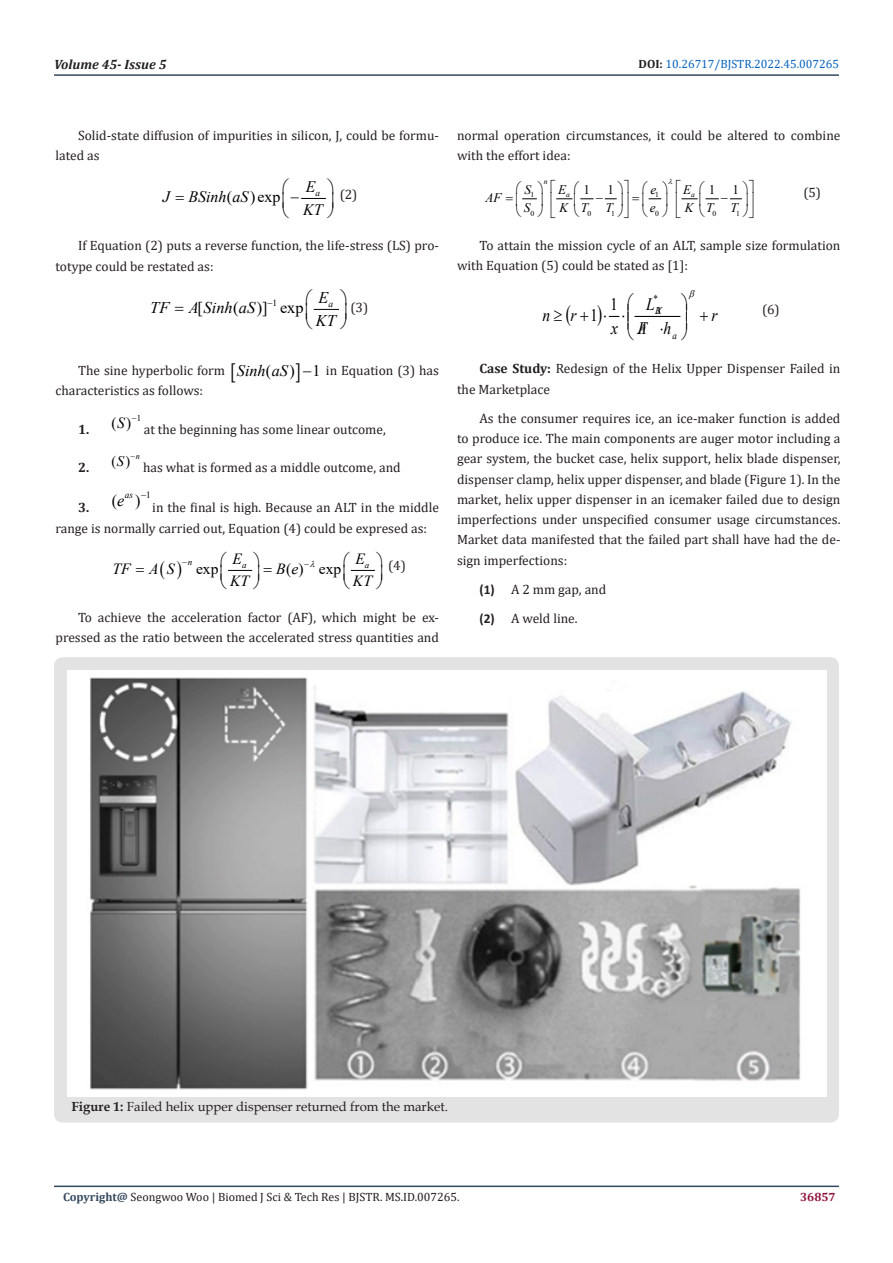
<style>
.page{position:relative;width:893px;height:1263px;background:#fff}
.page>*{position:absolute;margin:0;border:0;box-sizing:border-box;transform-origin:0 0}
.t1{font:italic 17.4px "Times New Roman";color:#000;scale:.89 1}
.t2{font:17.4px "Times New Roman";color:#000;scale:.89 1}
.t3{font:italic 16.35px "Times New Roman";color:#000}
.t4{font:16.35px "Times New Roman";color:#000}
.t5{font:italic 16.05px "Times New Roman";color:#000}
.t6{font:16.05px "Times New Roman";color:#000}
.t7{font:italic 15.9px "Times New Roman";color:#000}
.t8{font:15.9px "Times New Roman";color:#000}
.t9{font:15.45px "Times New Roman";letter-spacing:-.005em;color:#000}
.t10{font:italic 15.45px "Times New Roman";letter-spacing:.005em;color:#000}
.t11{font:14.55px "Times New Roman";color:#000}
.t12{font:italic 14.55px "Times New Roman";color:#000}
.t13{font:13.5px/20.2px "Cambria";color:#231f20}
.t14{font:italic 700 13.5px "Cambria";color:#231f20}
.t15{font:700 13.5px "Cambria";color:#231f20}
.t16{font:13.2px "Book Antiqua";color:#231f20}
.t17{font:italic 13.05px "Times New Roman";color:#000}
.t18{font:13.05px "Times New Roman";color:#000}
.t19{font:12px "Cambria";color:#231f20}
.t20{font:12px "Cambria";color:#0563c1}
.t21{font:700 12px "Cambria";color:#8f133a}
.t22{font:italic 10.2px "Times New Roman";color:#000;scale:.89 1}
.t23{font:10.2px "Times New Roman";color:#000;scale:.89 1}
.t24{font:9.45px "Times New Roman";color:#000}
.t25{font:italic 9.45px "Times New Roman";color:#000}
.t26{font:italic 9px "Times New Roman";color:#000}
.t27{font:9px "Times New Roman";color:#000}
.t28{font:7.65px "Times New Roman";color:#000}
.t29{font:italic 7.65px "Times New Roman";color:#000}
.s1{font-weight:700;color:#231f20}
.s2{font-style:italic}
.s3{font-weight:700}
.s4{font-family:"Calibri";font-weight:700}
.s5{font-weight:700;color:#34495e}
</style>
<div class="page">
<hr style="left:54px;top:1185px;width:785px;height:2px;background:#34495e">
<hr style="left:54px;top:74px;width:785px;height:2px;background:#34495e">
<hr style="left:635px;top:316px;width:45px;height:1px;background:#000">
<div style="left:54px;top:657px;width:785px;height:465px;background:#e3e3e3;border-radius:9px"></div>
<img style="left:68px;top:670px;width:758px;height:427px">
<svg style="left:313px;top:308px;width:26px;height:2px"></svg>
<svg style="left:228px;top:569px;width:25px;height:2px"></svg>
<svg style="left:350px;top:569px;width:25px;height:2px"></svg>
<svg style="left:522px;top:198px;width:15px;height:2px"></svg>
<svg style="left:301px;top:197px;width:25px;height:2px"></svg>
<svg style="left:556px;top:198px;width:186px;height:2px"></svg>
<p class="t14" style="left:54px;top:55px;width:114px">Volume 45- Issue 5</p>
<p class="t20" style="left:639px;top:57px;width:202px"><span class="s1">DOI:</span> 10.26717/BJSTR.2022.45.007265</p>
<p class="t13" style="left:56px;top:125px;width:385px;text-indent:22px">Solid-state diffusion of impurities in silicon, J, could be formu&shy;lated as</p>
<p class="t8" style="left:227px;top:186px;width:55px">( )exp</p>
<p class="t7" style="left:306px;top:176px;width:16px">E<sub>a</sub></p>
<p class="t13" style="left:340px;top:184px;width:19px">(2)</p>
<p class="t13" style="left:56px;top:235px;width:385px;text-indent:22px">If Equation (2) puts a reverse function, the life-stress (LS) pro&shy;totype could be restated as:</p>
<p class="t24" style="left:267px;top:296px;width:11px">−1</p>
<p class="t4" style="left:197px;top:296px;width:7px">[</p>
<p class="t4" style="left:233px;top:296px;width:72px">( )] exp</p>
<p class="t7" style="left:163px;top:186px;width:87px">J BSinh aS</p>
<p class="t7" style="left:303px;top:199px;width:21px">KT</p>
<p class="t3" style="left:318px;top:286px;width:16px">E<sub>a</sub></p>
<p class="t13" style="left:350px;top:297px;width:19px">(3)</p>
<p class="t3" style="left:150px;top:297px;width:107px">TF A Sinh aS</p>
<p class="t3" style="left:316px;top:309px;width:22px">KT</p>
<p class="t13" style="left:78px;top:360px;width:149px">The sine hyperbolic form</p>
<p class="t5" style="left:237px;top:360px;width:52px">Sinh aS</p>
<p class="t6" style="left:266px;top:359px;width:56px">()1</p>
<p class="t13" style="left:326px;top:360px;width:115px">in Equation (3) has</p>
<p class="t13" style="left:56px;top:381px;width:149px">characteristics as follows:</p>
<p class="t15" style="left:78px;top:420px;width:13px">1.</p>
<p class="t27" style="left:137px;top:412px;width:6px">1</p>
<p class="t9" style="left:112px;top:412px;width:27px">()<span class="s2">S</span> −</p>
<p class="t13" style="left:144px;top:420px;width:244px">at the beginning has some linear outcome,</p>
<p class="t15" style="left:78px;top:458px;width:13px">2.</p>
<p class="t11" style="left:111px;top:451px;width:30px">()<sup>n</sup></p>
<p class="t12" style="left:117px;top:451px;width:20px">S −</p>
<p class="t13" style="left:143px;top:457px;width:259px">has what is formed as a middle outcome, and</p>
<p class="t24" style="left:146px;top:488px;width:6px">1</p>
<p class="t25" style="left:125px;top:489px;width:10px">as</p>
<p class="t3" style="left:117px;top:489px;width:30px">e −</p>
<p class="t13" style="left:56px;top:498px;width:385px;text-indent:97px">in the final is high. Because an ALT in the middle range is normally carried out, Equation (4) could be expresed as:</p>
<p class="t9" style="left:196px;top:558px;width:24px">exp</p>
<p class="t9" style="left:286px;top:558px;width:57px">( ) exp</p>
<p class="t4" style="left:112px;top:489px;width:30px">( )</p>
<p class="t15" style="left:78px;top:498px;width:13px">3.</p>
<p class="t26" style="left:182px;top:556px;width:12px">−n</p>
<p class="t10" style="left:233px;top:548px;width:11px">E</p>
<p class="t10" style="left:355px;top:548px;width:11px">E</p>
<p class="t26" style="left:242px;top:559px;width:6px">a</p>
<p class="t26" style="left:365px;top:559px;width:6px">a</p>
<p class="t13" style="left:388px;top:555px;width:19px">(4)</p>
<p class="t13" style="left:56px;top:607px;width:385px;text-align:right">To achieve the acceleration factor (AF), which might be ex&shy;pressed as the ratio between the accelerated stress quantities and</p>
<p class="t10" style="left:113px;top:558px;width:63px">TF AS</p>
<p class="t10" style="left:276px;top:558px;width:24px">B e</p>
<p class="t10" style="left:230px;top:571px;width:21px">KT</p>
<p class="t10" style="left:353px;top:571px;width:21px">KT</p>
<p class="t13" style="left:457px;top:125px;width:385px">normal operation circumstances, it could be altered to combine with the effort idea:</p>
<p class="t28" style="left:531px;top:189px;width:5px">1</p>
<p class="t28" style="left:655px;top:189px;width:5px">1</p>
<p class="t28" style="left:531px;top:208px;width:5px">0</p>
<p class="t28" style="left:587px;top:208px;width:5px">0</p>
<p class="t28" style="left:611px;top:208px;width:5px">1</p>
<p class="t28" style="left:655px;top:208px;width:5px">0</p>
<p class="t28" style="left:712px;top:208px;width:5px">0</p>
<p class="t28" style="left:736px;top:208px;width:5px">1</p>
<p class="t29" style="left:544px;top:176px;width:5px">n</p>
<p class="t17" style="left:524px;top:180px;width:8px">S</p>
<p class="t17" style="left:650px;top:180px;width:7px">e</p>
<p class="t18" style="left:584px;top:180px;width:8px">1</p>
<p class="t18" style="left:607px;top:180px;width:8px">1</p>
<p class="t18" style="left:709px;top:180px;width:8px">1</p>
<p class="t18" style="left:733px;top:180px;width:8px">1</p>
<p class="t17" style="left:558px;top:180px;width:10px">E</p>
<p class="t17" style="left:683px;top:180px;width:10px">E</p>
<p class="t29" style="left:566px;top:189px;width:5px">a</p>
<p class="t29" style="left:691px;top:189px;width:5px">a</p>
<p class="t13" style="left:803px;top:182px;width:19px">(5)</p>
<p class="t17" style="left:485px;top:189px;width:18px">AF</p>
<p class="t17" style="left:524px;top:199px;width:8px">S</p>
<p class="t17" style="left:560px;top:199px;width:30px">K T</p>
<p class="t17" style="left:605px;top:199px;width:9px">T</p>
<p class="t17" style="left:650px;top:199px;width:7px">e</p>
<p class="t17" style="left:685px;top:199px;width:30px">K T</p>
<p class="t17" style="left:730px;top:199px;width:9px">T</p>
<p class="t13" style="left:457px;top:235px;width:385px;text-indent:22px">To attain the mission cycle of an ALT, sample size formulation with Equation (5) could be stated as [1]:</p>
<p class="t1" style="left:542px;top:303px;width:40px">n r</p>
<p class="t2" style="left:610px;top:292px;width:10px">1</p>
<p class="t2" style="left:590px;top:303px;width:41px">1 ⋅ ⋅</p>
<p class="t1" style="left:611px;top:317px;width:9px">x</p>
<p class="t23" style="left:654px;top:291px;width:7px">*</p>
<p class="t1" style="left:646px;top:292px;width:11px">L</p>
<p class="t22" style="left:655px;top:303px;width:9px">BX</p>
<p class="t1" style="left:637px;top:317px;width:40px">AF h</p>
<p class="t22" style="left:672px;top:328px;width:7px">a</p>
<p class="t1" style="left:711px;top:303px;width:8px">r</p>
<p class="t13" style="left:762px;top:299px;width:19px">(6)</p>
<p class="t13" style="left:457px;top:358px;width:385px;text-indent:22px"><span class="s3">Case Study:</span> Redesign of the Helix Upper Dispenser Failed in the Marketplace</p>
<p class="t13" style="left:457px;top:408px;width:385px;text-align:justify;text-indent:22px">As the consumer requires ice, an ice-maker function is added to produce ice. The main components are auger motor including a gear system, the bucket case, helix support, helix blade dispenser, dispenser clamp, helix upper dispenser, and blade (Figure 1). In the market, helix upper dispenser in an icemaker failed due to design imperfections under unspecified consumer usage circumstances.<br>Market data manifested that the failed part shall have had the de&shy;sign imperfections:</p>
<p class="t13" style="left:479px;top:579px;width:128px"><span class="s4">(1)</span> A 2 mm gap, and</p>
<p class="t13" style="left:479px;top:608px;width:100px"><span class="s4">(2)</span> A weld line.</p>
<p class="t16" style="left:72px;top:1098px;width:378px"><span class="s3">Figure 1:</span> Failed helix upper dispenser returned from the market.</p>
<p class="t19" style="left:63px;top:1190px;width:398px"><span class="s5">Copyright@</span> Seongwoo Woo | Biomed J Sci &amp; Tech Res | BJSTR. MS.ID.007265.</p>
<p class="t21" style="left:800px;top:1188px;width:37px">36857</p>
</div>
